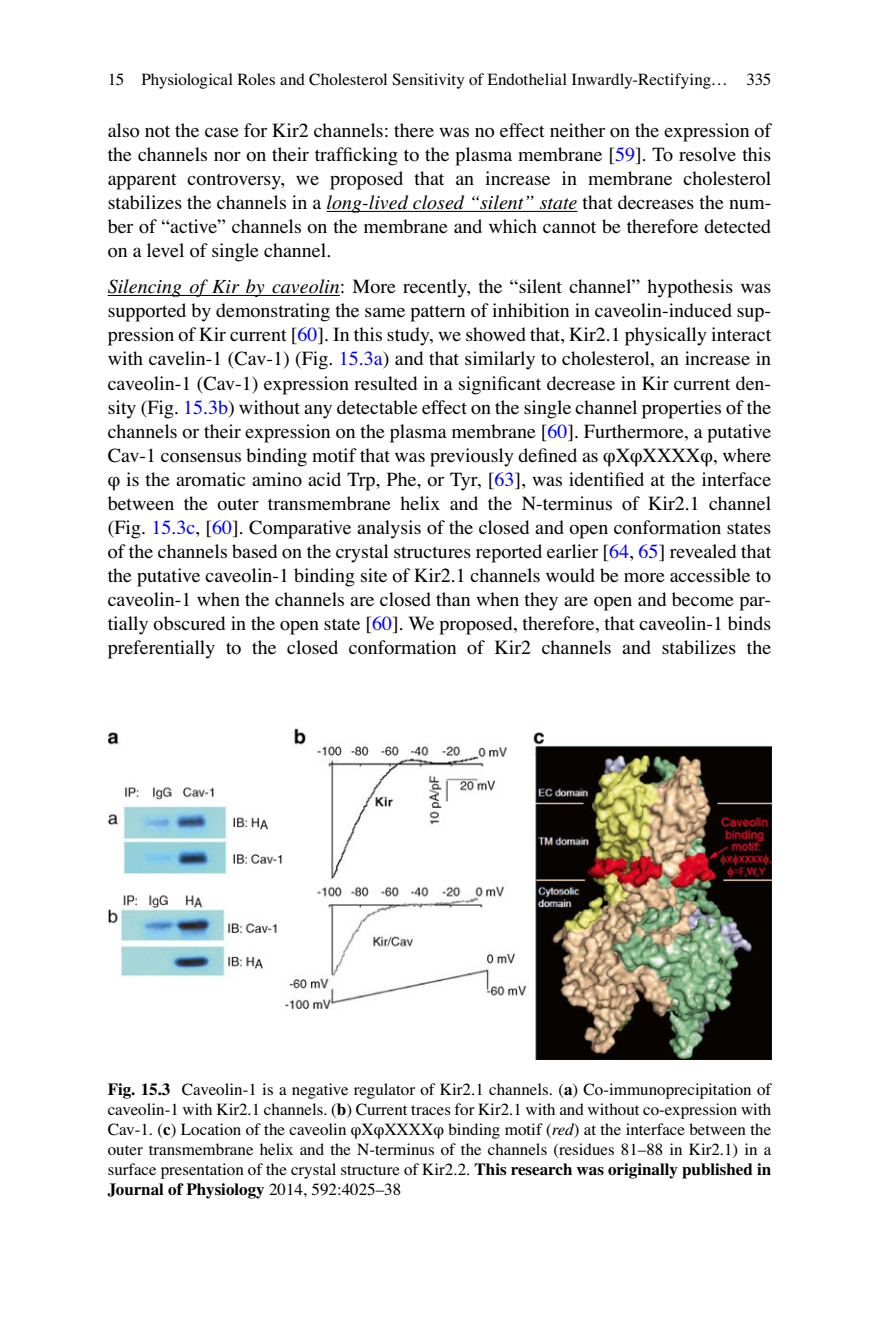
<style>
.page{position:relative;width:879px;height:1333px;background:#fff}
.page>*{position:absolute;margin:0;border:0;box-sizing:border-box;transform-origin:0 0}
.t1{font:20px/24px "Wmlnrl Times";color:#000;text-align:justify}
.t2{font:17px/20px "Wmlnrl Times";color:#000;text-align:justify}
.t3{font:700 17px "Sgbsym Times";color:#000}
.s1{color:#0000fa}
.s2{font-family:"Rxmhkn Times";font-style:italic}
.s3{font-family:"Krltvw STIX General"}
.s4{font-family:"Sgbsym Times";font-weight:700}
.s5{font-family:"Wmlnrl Times";font-weight:400}
</style>
<div class="page">
<hr style="left:327px;top:211px;width:250px;height:1px;background:#000">
<hr style="left:108px;top:295px;width:232px;height:1px;background:#000">
<img style="left:108px;top:728px;width:663px;height:331px">
<p class="t2" style="left:746px;top:71px;width:26px">335</p>
<p class="t1" style="left:108px;top:120px;width:665px">also not the case for Kir2 channels: there was no effect neither on the expression of the channels nor on their trafficking to the plasma membrane [ <span class="s1">59</span> ]. To resolve this apparent controversy, we proposed that an increase in membrane cholesterol stabilizes the channels in a <span class="s2">long-lived closed “silent” state</span> that decreases the num&shy;ber of “active” channels on the membrane and which cannot be therefore detected on a level of single channel.</p>
<p class="t1" style="left:108px;top:276px;width:665px"><span class="s2">Silencing of Kir by caveolin</span> : More recently, the “silent channel” hypothesis was supported by demonstrating the same pattern of inhibition in caveolin-induced sup&shy;pression of Kir current [ <span class="s1">60</span> ]. In this study, we showed that, Kir2.1 physically interact with cavelin-1 (Cav-1) (Fig. <span class="s1">15.3a</span> ) and that similarly to cholesterol, an increase in caveolin-1 (Cav-1) expression resulted in a significant decrease in Kir current den&shy;sity (Fig. <span class="s1">15.3b</span> ) without any detectable effect on the single channel properties of the channels or their expression on the plasma membrane [ <span class="s1">60</span> ]. Furthermore, a putative Cav-1 consensus binding motif that was previously defined as <span class="s3">φ</span>X<span class="s3">φ</span>XXXX<span class="s3">φ</span>, where <span class="s3">φ</span> is the aromatic amino acid Trp, Phe, or Tyr, [ <span class="s1">63</span> ], was identified at the interface between the outer transmembrane helix and the N-terminus of Kir2.1 channel (Fig. <span class="s1">15.3c</span> , [ <span class="s1">60</span> ]. Comparative analysis of the closed and open conformation states of the channels based on the crystal structures reported earlier [ <span class="s1">64</span> , <span class="s1">65</span> ] revealed that the putative caveolin-1 binding site of Kir2.1 channels would be more accessible to caveolin-1 when the channels are closed than when they are open and become par&shy;tially obscured in the open state [ <span class="s1">60</span> ]. We proposed, therefore, that caveolin- 1 binds preferentially to the closed conformation of Kir2 channels and stabilizes the</p>
<p class="t2" style="left:108px;top:71px;width:621px">15 Physiological Roles and Cholesterol Sensitivity of Endothelial Inwardly-Rectifying…</p>
<p class="t2" style="left:108px;top:1080px;width:665px"><span class="s4">Fig. 15.3</span> Caveolin- 1 is a negative regulator of Kir2.1 channels. ( <span class="s4">a</span> ) Co-immunoprecipitation of caveolin-1 with Kir2.1 channels. ( <span class="s4">b</span> ) Current traces for Kir2.1 with and without co-expression with Cav-1. ( <span class="s4">c</span> ) Location of the caveolin <span class="s3">φ</span>X<span class="s3">φ</span>XXXX<span class="s3">φ</span> binding motif ( <span class="s2">red</span> ) at the interface between the outer transmembrane helix and the N-terminus of the channels (residues 81–88 in Kir2.1) in a surface presentation of the crystal structure of Kir2.2. <span class="s4">This research was originally published in</span></p>
<p class="t3" style="left:108px;top:1182px;width:295px">Journal of Physiology <span class="s5">2014, 592:4025–38</span></p>
</div>
